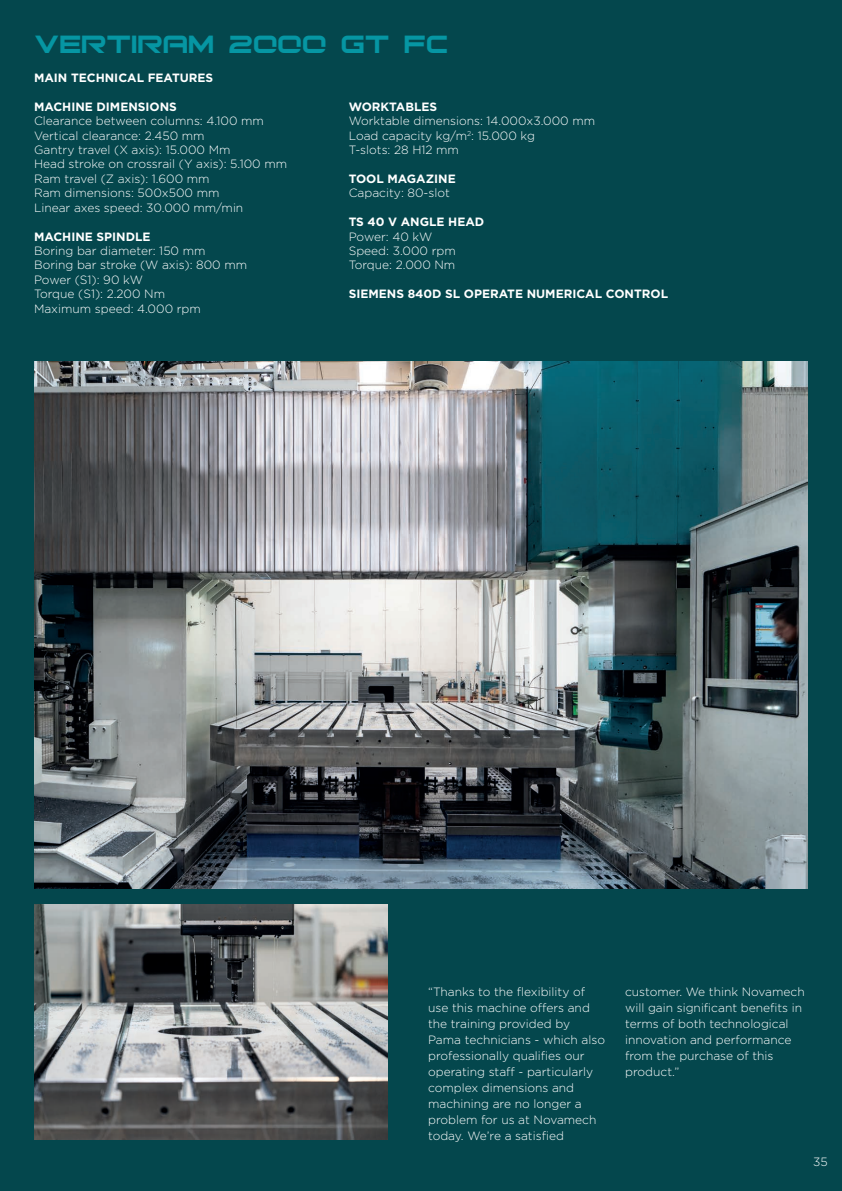
<style>
.page{position:relative;width:842px;height:1191px;background:#04474d}
.page>*{position:absolute;margin:0;border:0;box-sizing:border-box;transform-origin:0 0}
.t1{font:24px "PAMA";color:#0696a3}
.t2{font:300 12px/16px "Gotham";color:#fff}
.t3{font:700 12px "Gotham";color:#fff}
</style>
<div class="page">
<img style="left:34px;top:904px;width:354px;height:236px">
<img style="left:34px;top:361px;width:774px;height:527px">
<h1 class="t1" style="left:34px;top:32px;width:415px">VERTIRAM 2000 GT FC</h1>
<p class="t3" style="left:34px;top:70px;width:181px">MAIN TECHNICAL FEATURES</p>
<p class="t3" style="left:34px;top:99px;width:144px">MACHINE DIMENSIONS</p>
<p class="t2" style="left:34px;top:113px;width:255px;line-height:14.4px">Clearance between columns: 4.100 mm<br>Vertical clearance: 2.450 mm<br>Gantry travel (X axis): 15.000 Mm<br>Head stroke on crossrail (Y axis): 5.100 mm<br>Ram travel (Z axis): 1.600 mm<br>Ram dimensions: 500x500 mm<br>Linear axes speed: 30.000 mm/min</p>
<p class="t3" style="left:34px;top:228px;width:118px">MACHINE SPINDLE</p>
<p class="t2" style="left:34px;top:243px;width:215px;line-height:14.4px">Boring bar diameter: 150 mm<br>Boring bar stroke (W axis): 800 mm<br>Power (S1): 90 kW<br>Torque (S1): 2.200 Nm<br>Maximum speed: 4.000 rpm</p>
<p class="t3" style="left:349px;top:99px;width:90px">WORKTABLES</p>
<p class="t2" style="left:349px;top:114px;width:248px;line-height:14.4px">Worktable dimensions: 14.000x3.000 mm<br>Load capacity kg/m<sup>2</sup>: 15.000 kg<br>T-slots: 28 H12 mm</p>
<p class="t3" style="left:349px;top:171px;width:109px">TOOL MAGAZINE</p>
<p class="t2" style="left:349px;top:185px;width:103px">Capacity: 80-slot</p>
<p class="t3" style="left:349px;top:214px;width:137px">TS 40 V ANGLE HEAD</p>
<p class="t2" style="left:349px;top:229px;width:109px;line-height:14.4px">Power: 40 kW<br>Speed: 3.000 rpm<br>Torque: 2.000 Nm</p>
<p class="t3" style="left:349px;top:286px;width:321px">SIEMENS 840D SL OPERATE NUMERICAL CONTROL</p>
<p class="t2" style="left:428px;top:983px;width:178px">“Thanks to the flexibility of use this machine offers and the training provided by<br>Pama technicians - which also professionally qualifies our operating staff - particularly complex dimensions and machining are no longer a problem for us at Novamech today. We’re a satisfied</p>
<p class="t2" style="left:625px;top:983px;width:181px">customer. We think Novamech will gain significant benefits in terms of both technological innovation and performance from the purchase of this product.”</p>
<p class="t2" style="left:813px;top:1153px;width:16px">35</p>
</div>
